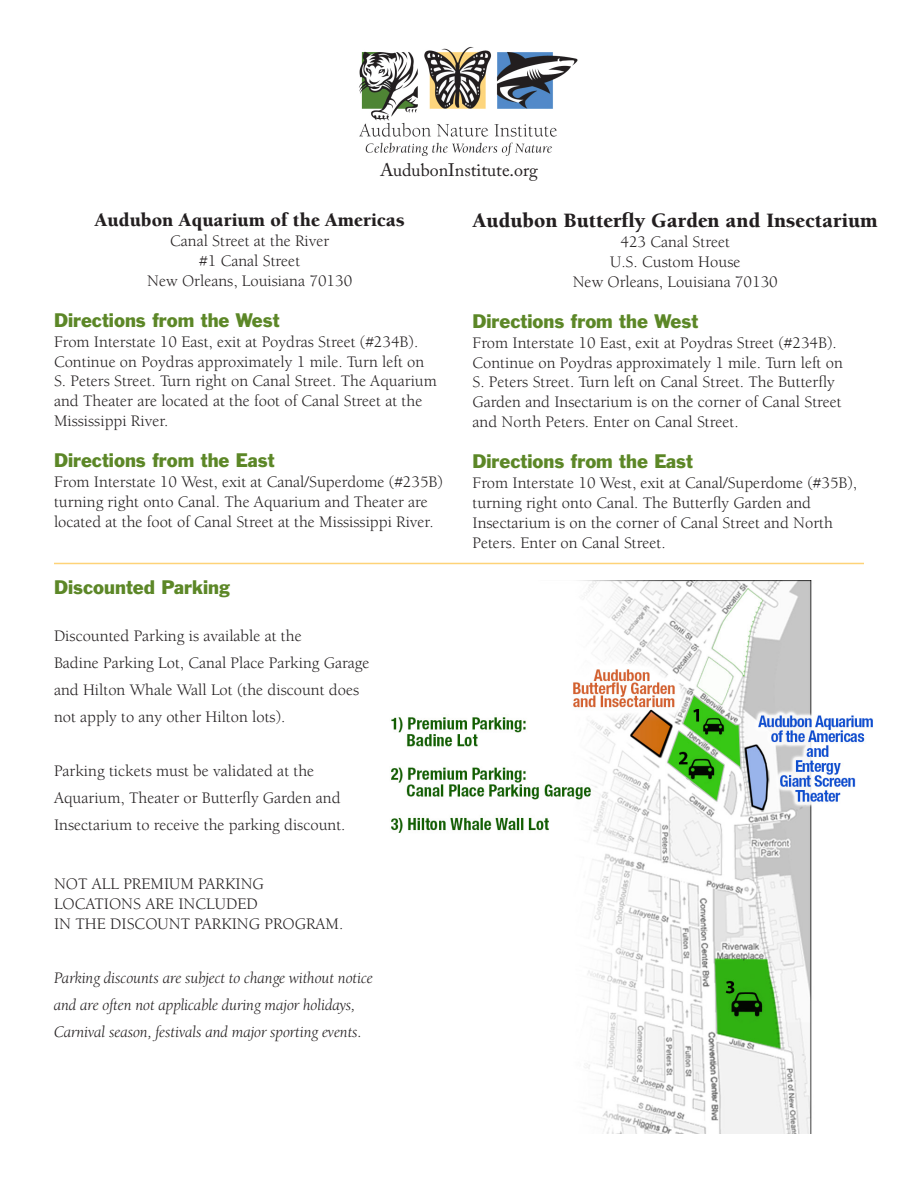
<style>
.page{position:relative;width:918px;height:1188px;background:#fff}
.page>*{position:absolute;margin:0;border:0;box-sizing:border-box;transform-origin:0 0}
.t1{font:900 21px "Berkeley";color:#231f20}
.t2{font:900 19.5px "Berkeley";color:#231f20}
.t3{font:18px "Franklin Gothic BT";color:#5c8727}
.t4{font:18px "Adobe Caslon Pro";color:#231f20}
.t5{font:16.5px/19.8px "Berkeley";color:#231f20}
.t6{font:italic 16.5px/27px "Berkeley Oldstyle IT Cby BT";color:#231f20}
</style>
<div class="page">
<img style="left:359px;top:47px;width:219px;height:109px">
<img style="left:391px;top:580px;width:482px;height:554px">
<hr style="left:54px;top:563px;width:810px;height:1px;background:#fed378">
<p class="t4" style="left:380px;top:159px;width:159px">AudubonInstitute.org</p>
<p class="t2" style="left:95px;top:210px;width:311px">Audubon Aquarium of the Americas</p>
<p class="t5" style="left:170px;top:231px;width:161px">Canal Street at the River</p>
<p class="t5" style="left:199px;top:251px;width:102px">#1 Canal Street</p>
<p class="t5" style="left:147px;top:271px;width:207px">New Orleans, Louisiana 70130</p>
<p class="t3" style="left:54px;top:310px;width:227px">Directions from the West</p>
<p class="t5" style="left:54px;top:332px;width:372px">From Interstate 10 East, exit at Poydras Street (#234B).<br>Continue on Poydras approximately 1 mile. Turn left on</p>
<p class="t5" style="left:54px;top:372px;width:384px">S. Peters Street. Turn right on Canal Street. The Aquarium and Theater are located at the foot of Canal Street at the<br>Mississippi River.</p>
<p class="t3" style="left:54px;top:450px;width:222px">Directions from the East</p>
<p class="t5" style="left:54px;top:472px;width:390px">From Interstate 10 West, exit at Canal/Superdome (#235B) turning right onto Canal. The Aquarium and Theater are located at the foot of Canal Street at the Mississippi River.</p>
<p class="t3" style="left:54px;top:577px;width:178px">Discounted Parking</p>
<p class="t5" style="left:54px;top:623px;width:317px;line-height:27px">Discounted Parking is available at the<br>Badine Parking Lot, Canal Place Parking Garage and Hilton Whale Wall Lot (the discount does not apply to any other Hilton lots).</p>
<p class="t5" style="left:54px;top:761px;width:262px">Parking tickets must be validated at the</p>
<p class="t5" style="left:54px;top:785px;width:293px;line-height:27px">Aquarium, Theater or Butterfly Garden and<br>Insectarium to receive the parking discount.</p>
<p class="t5" style="left:54px;top:875px;width:211px">NOT ALL PREMIUM PARKING</p>
<p class="t5" style="left:54px;top:895px;width:205px">LOCATIONS ARE INCLUDED</p>
<p class="t5" style="left:54px;top:914px;width:291px">IN THE DISCOUNT PARKING PROGRAM.</p>
<p class="t6" style="left:54px;top:964px;width:321px">Parking discounts are subject to change without notice and are often not applicable during major holidays,<br>Carnival season, festivals and major sporting events.</p>
<p class="t1" style="left:473px;top:210px;width:406px">Audubon Butterfly Garden and Insectarium</p>
<p class="t5" style="left:621px;top:232px;width:111px">423 Canal Street</p>
<p class="t5" style="left:610px;top:252px;width:132px">U.S. Custom House</p>
<p class="t5" style="left:573px;top:272px;width:207px">New Orleans, Louisiana 70130</p>
<p class="t3" style="left:472px;top:311px;width:227px">Directions from the West</p>
<p class="t5" style="left:472px;top:333px;width:372px">From Interstate 10 East, exit at Poydras Street (#234B).<br>Continue on Poydras approximately 1 mile. Turn left on</p>
<p class="t5" style="left:472px;top:373px;width:371px">S. Peters Street. Turn left on Canal Street. The Butterfly<br>Garden and Insectarium is on the corner of Canal Street</p>
<p class="t5" style="left:472px;top:412px;width:268px">and North Peters. Enter on Canal Street.</p>
<p class="t3" style="left:472px;top:451px;width:222px">Directions from the East</p>
<p class="t5" style="left:472px;top:474px;width:386px">From Interstate 10 West, exit at Canal/Superdome (#35B), turning right onto Canal. The Butterfly Garden and Insectarium is on the corner of Canal Street and North Peters. Enter on Canal Street.</p>
</div>
